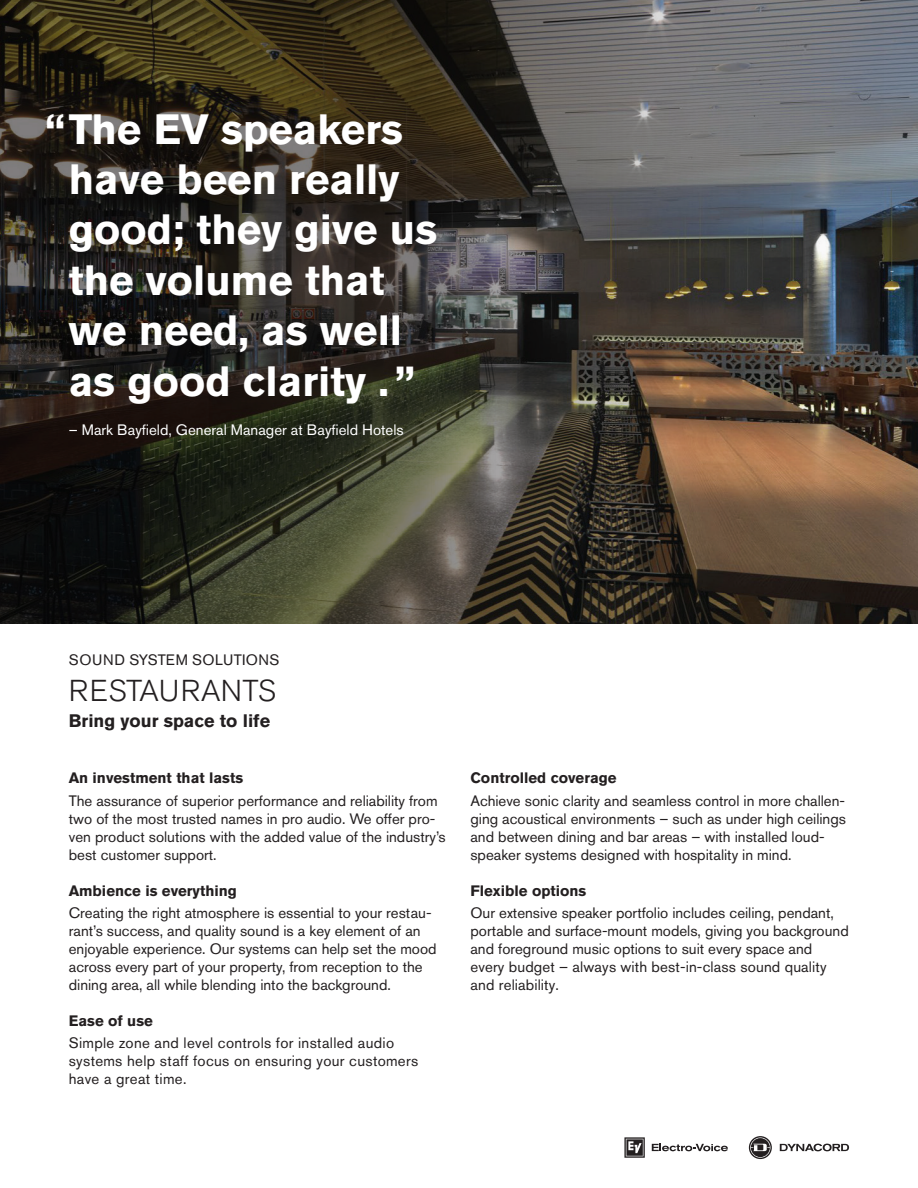
<style>
.page{position:relative;width:918px;height:1188px;background:#fff}
.page>*{position:absolute;margin:0;border:0;box-sizing:border-box;transform-origin:0 0}
.t1{font:700 42px/50.4px "Akzidenz Grotesk Pro";color:#fff}
.t2{font:300 30px "Akzidenz Grotesk Pro";letter-spacing:.01em;color:#231f20}
.sub_neutral{font:700 18px "Akzidenz Grotesk Pro";color:#231f20}
.simple_paragraph{font:15px/18px "Akzidenz Grotesk Pro";color:#231f20}
.simple_paragraph-2{font:15px/18px "Akzidenz Grotesk Pro";letter-spacing:.02em;color:#231f20}
.t3{font:700 15px "Akzidenz Grotesk Pro";color:#231f20}
.t4{font:15px "Akzidenz Grotesk Pro";color:#fff}
.simple_paragraph-3{font:15px "Akzidenz Grotesk Pro";letter-spacing:.03em;color:#231f20}
</style>
<div class="page">
<img style="left:0;top:0;width:918px;height:624px">
<svg style="left:780px;top:1144px;width:69px;height:7px"></svg>
<svg style="left:749px;top:1136px;width:23px;height:23px"></svg>
<svg style="left:652px;top:1144px;width:76px;height:7px"></svg>
<svg style="left:624px;top:1137px;width:21px;height:21px"></svg>
<p class="t1" style="left:69px;top:103px;width:370px;text-indent:-24px">“The EV speakers have been really good; they give us the volume that we need, as well as good clarity .</p>
<p class="t4" style="left:69px;top:420px;width:336px">– Mark Bayfield, General Manager at Bayfield Hotels</p>
<p class="t1" style="left:415px;top:392px;width:22px;rotate:-180deg">“</p>
<p class="simple_paragraph-3" style="left:69px;top:650px;width:212px">SOUND SYSTEM SOLUTIONS</p>
<p class="t2" style="left:69px;top:671px;width:208px">RESTAURANTS</p>
<p class="sub_neutral" style="left:69px;top:709px;width:203px">Bring your space to life</p>
<p class="t3" style="left:69px;top:768px;width:176px">An investment that lasts</p>
<p class="simple_paragraph" style="left:69px;top:791px;width:378px">The assurance of superior performance and reliability from two of the most trusted names in pro audio. We offer pro&shy;ven product solutions with the added value of the industry’s best customer support.</p>
<p class="t3" style="left:69px;top:881px;width:170px">Ambience is everything</p>
<p class="simple_paragraph" style="left:69px;top:904px;width:369px">Creating the right atmosphere is essential to your restau&shy;rant’s success, and quality sound is a key element of an enjoyable experience. Our systems can help set the mood across every part of your property, from reception to the dining area, all while blending into the background.</p>
<p class="t3" style="left:69px;top:1011px;width:86px">Ease of use</p>
<p class="simple_paragraph-2" style="left:69px;top:1034px;width:351px">Simple zone and level controls for installed audio systems help staff focus on ensuring your customers have a great time.</p>
<p class="t3" style="left:470px;top:768px;width:148px">Controlled coverage</p>
<p class="simple_paragraph" style="left:470px;top:791px;width:377px">Achieve sonic clarity and seamless control in more challen&shy;ging acoustical environments – such as under high ceilings and between dining and bar areas – with installed loud&shy;speaker systems designed with hospitality in mind.</p>
<p class="t3" style="left:470px;top:881px;width:117px">Flexible options</p>
<p class="simple_paragraph" style="left:470px;top:904px;width:380px">Our extensive speaker portfolio includes ceiling, pendant, portable and surface-mount models, giving you background and foreground music options to suit every space and every budget – always with best-in-class sound quality and reliability.</p>
</div>
